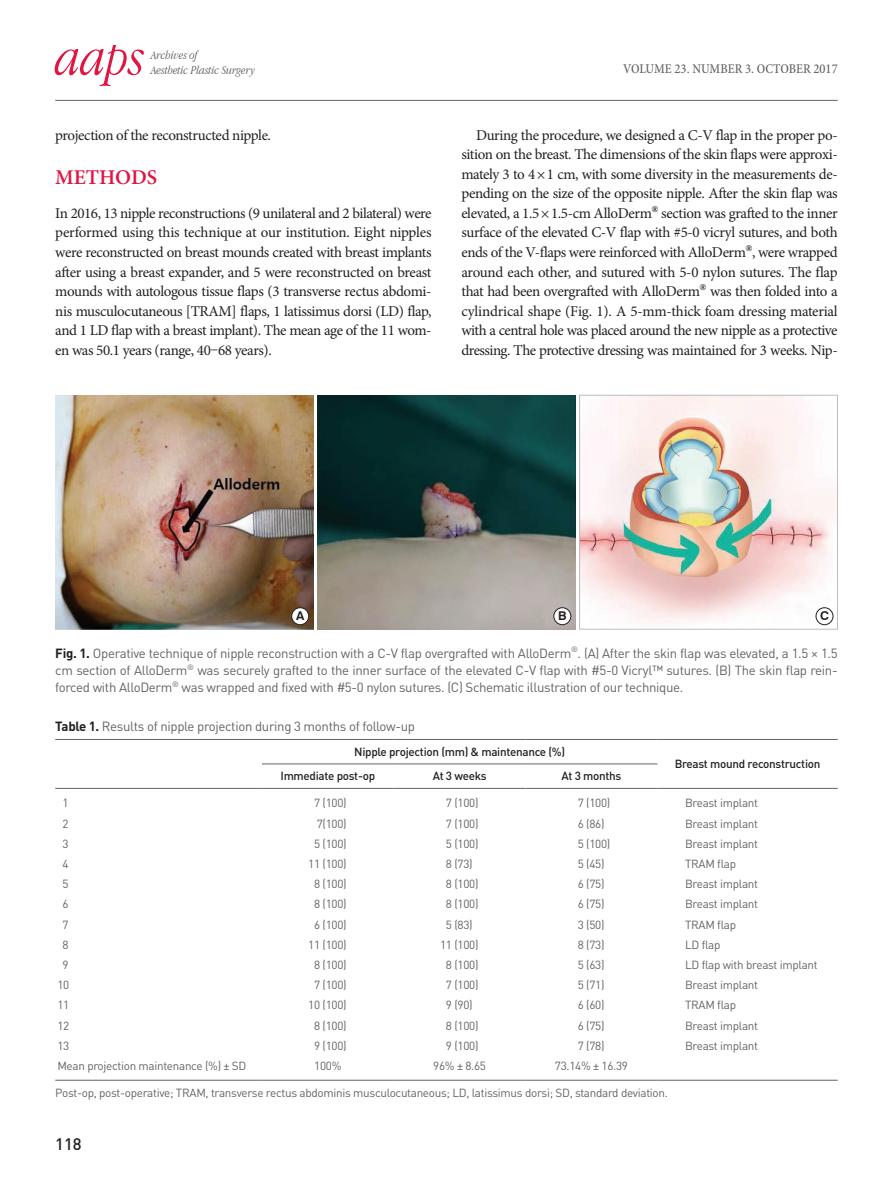
<style>
.page{position:relative;width:893px;height:1191px;background:#fff}
.page>*{position:absolute;margin:0;border:0;box-sizing:border-box;transform-origin:0 0}
.t1{font:italic 300 54px "Apple Garamond";color:#e21542}
.본문대제목{font:600 21px "Minion Pro";letter-spacing:-.005em;color:#e21542}
.t2{font:500 16.5px "DIN Pro";color:#231f20}
.본문{font:15px/19.5px "Minion Pro";letter-spacing:-.03em;color:#231f20;text-align:justify}
.t3{font:500 condensed 13.5px "Minion Pro";color:#636366}
.표제목그림설명{font:13.2px/17.1px "DIN Pro";letter-spacing:-.025em;color:#636366;text-align:justify}
.t4{font:italic 300 12.45px "Apple Garamond";color:#57585a}
.t5{font:700 12.15px "Swiss 721 BT";color:#231f20}
.표본문{font:11.7px "DIN Pro";letter-spacing:-.025em;color:#636366}
.표머리글{font:500 11.7px "DIN Pro";letter-spacing:-.025em;color:#231f20}
.s1{font-weight:700;color:#231f20}
</style>
<div class="page">
<hr style="left:55px;top:100px;width:783px;height:1px;background:#636366">
<hr style="left:55px;top:739px;width:207px;height:1px;background:#636366">
<hr style="left:262px;top:739px;width:132px;height:1px;background:#636366">
<hr style="left:394px;top:739px;width:132px;height:1px;background:#636366">
<hr style="left:526px;top:739px;width:131px;height:1px;background:#636366">
<hr style="left:657px;top:739px;width:181px;height:1px;background:#636366">
<hr style="left:262px;top:763px;width:132px;height:1px;background:#636366">
<hr style="left:394px;top:763px;width:132px;height:1px;background:#636366">
<hr style="left:526px;top:763px;width:131px;height:1px;background:#636366">
<hr style="left:55px;top:788px;width:207px;height:1px;background:#636366">
<hr style="left:262px;top:788px;width:132px;height:1px;background:#636366">
<hr style="left:394px;top:788px;width:132px;height:1px;background:#636366">
<hr style="left:526px;top:788px;width:131px;height:1px;background:#636366">
<hr style="left:657px;top:788px;width:181px;height:1px;background:#636366">
<hr style="left:55px;top:1079px;width:207px;height:1px;background:#636366">
<hr style="left:262px;top:1079px;width:132px;height:1px;background:#636366">
<hr style="left:394px;top:1079px;width:132px;height:1px;background:#636366">
<hr style="left:526px;top:1079px;width:131px;height:1px;background:#636366">
<hr style="left:657px;top:1079px;width:181px;height:1px;background:#636366">
<img style="left:55px;top:395px;width:258px;height:234px">
<img style="left:317px;top:395px;width:258px;height:234px">
<img style="left:581px;top:397px;width:255px;height:229px">
<div style="left:579px;top:395px;width:259px;height:234px;border:1px solid #bcbdc0"></div>
<div style="left:292px;top:607px;width:17px;height:18px;background:#fff;border-radius:50%"></div>
<div style="left:291px;top:607px;width:18px;height:18px;border:1px solid #231f20;border-radius:50%"></div>
<div style="left:554px;top:607px;width:17px;height:18px;background:#fff;border-radius:50%"></div>
<div style="left:554px;top:607px;width:17px;height:18px;border:1px solid #231f20;border-radius:50%"></div>
<div style="left:816px;top:607px;width:17px;height:18px;background:#fff;border-radius:50%"></div>
<div style="left:816px;top:607px;width:17px;height:18px;border:1px solid #231f20;border-radius:50%"></div>
<p class="t1" style="left:55px;top:25px;width:91px">aaps</p>
<p class="t4" style="left:151px;top:48px;width:48px">Archives of</p>
<p class="t4" style="left:151px;top:63px;width:106px">Aesthetic Plastic Surgery</p>
<p class="t3" style="left:623px;top:60px;width:216px">VOLUME 23. NUMBER 3. OCTOBER 2017</p>
<p class="본문" style="left:55px;top:125px;width:217px">projection of the reconstructed nipple.</p>
<p class="본문대제목" style="left:55px;top:163px;width:103px">METHODS</p>
<p class="본문" style="left:55px;top:203px;width:378px">In 2016, 13 nipple reconstructions (9 unilateral and 2 bilateral) were performed using this technique at our institution. Eight nipples were reconstructed on breast mounds created with breast implants after using a breast expander, and 5 were reconstructed on breast mounds with autologous tissue flaps (3 transverse rectus abdomi&shy;nis musculocutaneous [TRAM] flaps, 1 latissimus dorsi (LD) flap, and 1 LD flap with a breast implant). The mean age of the 11 wom&shy;en was 50.1 years (range, 40–68 years).</p>
<p class="본문" style="left:461px;top:125px;width:378px;text-indent:15px">During the procedure, we designed a C-V flap in the proper po&shy;sition on the breast. The dimensions of the skin flaps were approxi&shy;mately 3 to 4×1 cm, with some diversity in the measurements de&shy;pending on the size of the opposite nipple. After the skin flap was elevated, a 1.5×1.5-cm AlloDerm<sup>®</sup> section was grafted to the inner surface of the elevated C-V flap with #5-0 vicryl sutures, and both ends of the V-flaps were reinforced with AlloDerm<sup>®</sup>, were wrapped around each other, and sutured with 5-0 nylon sutures. The flap that had been overgrafted with AlloDerm<sup>®</sup> was then folded into a cylindrical shape (Fig. 1). A 5-mm-thick foam dressing material with a central hole was placed around the new nipple as a protective dressing. The protective dressing was maintained for 3 weeks. Nip-</p>
<p class="t5" style="left:296px;top:609px;width:10px">A</p>
<p class="t5" style="left:558px;top:609px;width:10px">B</p>
<p class="t5" style="left:820px;top:609px;width:10px">C</p>
<p class="표제목그림설명" style="left:55px;top:644px;width:784px"><span class="s1">Fig. 1.</span> Operative technique of nipple reconstruction with a C-V flap overgrafted with AlloDerm<sup>®</sup>. (A) After the skin flap was elevated, a 1.5 × 1.5 cm section of AlloDerm<sup>®</sup> was securely grafted to the inner surface of the elevated C-V flap with #5-0 Vicryl™ sutures. (B) The skin flap rein&shy;forced with AlloDerm<sup>®</sup> was wrapped and fixed with #5-0 nylon sutures. (C) Schematic illustration of our technique.</p>
<p class="표제목그림설명" style="left:55px;top:717px;width:361px"><span class="s1">Table 1.</span> Results of nipple projection during 3 months of follow-up</p>
<p class="표머리글" style="left:354px;top:743px;width:212px">Nipple projection (mm) &amp; maintenance (%)</p>
<p class="표머리글" style="left:281px;top:768px;width:96px">Immediate post-op</p>
<p class="표머리글" style="left:433px;top:768px;width:55px">At 3 weeks</p>
<p class="표머리글" style="left:562px;top:768px;width:61px">At 3 months</p>
<p class="표머리글" style="left:675px;top:756px;width:147px">Breast mound reconstruction</p>
<p class="표본문" style="left:63px;top:795px;width:8px">1</p>
<p class="표본문" style="left:314px;top:795px;width:34px">7 (100)</p>
<p class="표본문" style="left:446px;top:795px;width:34px">7 (100)</p>
<p class="표본문" style="left:578px;top:795px;width:34px">7 (100)</p>
<p class="표본문" style="left:685px;top:795px;width:75px">Breast implant</p>
<p class="표본문" style="left:63px;top:815px;width:8px">2</p>
<p class="표본문" style="left:317px;top:815px;width:31px">7(100)</p>
<p class="표본문" style="left:446px;top:815px;width:34px">7 (100)</p>
<p class="표본문" style="left:578px;top:815px;width:28px">6 (86)</p>
<p class="표본문" style="left:685px;top:815px;width:75px">Breast implant</p>
<p class="표본문" style="left:63px;top:835px;width:8px">3</p>
<p class="표본문" style="left:314px;top:835px;width:34px">5 (100)</p>
<p class="표본문" style="left:446px;top:835px;width:34px">5 (100)</p>
<p class="표본문" style="left:578px;top:835px;width:34px">5 (100)</p>
<p class="표본문" style="left:685px;top:835px;width:75px">Breast implant</p>
<p class="표본문" style="left:63px;top:855px;width:8px">4</p>
<p class="표본문" style="left:308px;top:855px;width:40px">11 (100)</p>
<p class="표본문" style="left:446px;top:855px;width:28px">8 (73)</p>
<p class="표본문" style="left:578px;top:855px;width:28px">5 (45)</p>
<p class="표본문" style="left:685px;top:855px;width:53px">TRAM flap</p>
<p class="표본문" style="left:63px;top:876px;width:8px">5</p>
<p class="표본문" style="left:314px;top:876px;width:34px">8 (100)</p>
<p class="표본문" style="left:446px;top:876px;width:34px">8 (100)</p>
<p class="표본문" style="left:578px;top:876px;width:28px">6 (75)</p>
<p class="표본문" style="left:685px;top:876px;width:75px">Breast implant</p>
<p class="표본문" style="left:63px;top:896px;width:8px">6</p>
<p class="표본문" style="left:314px;top:896px;width:34px">8 (100)</p>
<p class="표본문" style="left:446px;top:896px;width:34px">8 (100)</p>
<p class="표본문" style="left:578px;top:896px;width:28px">6 (75)</p>
<p class="표본문" style="left:685px;top:896px;width:75px">Breast implant</p>
<p class="표본문" style="left:63px;top:916px;width:8px">7</p>
<p class="표본문" style="left:314px;top:916px;width:34px">6 (100)</p>
<p class="표본문" style="left:446px;top:916px;width:28px">5 (83)</p>
<p class="표본문" style="left:578px;top:916px;width:28px">3 (50)</p>
<p class="표본문" style="left:685px;top:916px;width:53px">TRAM flap</p>
<p class="표본문" style="left:63px;top:936px;width:8px">8</p>
<p class="표본문" style="left:308px;top:936px;width:40px">11 (100)</p>
<p class="표본문" style="left:440px;top:936px;width:40px">11 (100)</p>
<p class="표본문" style="left:578px;top:936px;width:28px">8 (73)</p>
<p class="표본문" style="left:685px;top:936px;width:37px">LD flap</p>
<p class="표본문" style="left:63px;top:956px;width:8px">9</p>
<p class="표본문" style="left:314px;top:956px;width:34px">8 (100)</p>
<p class="표본문" style="left:446px;top:956px;width:34px">8 (100)</p>
<p class="표본문" style="left:578px;top:956px;width:28px">5 (63)</p>
<p class="표본문" style="left:685px;top:956px;width:134px">LD flap with breast implant</p>
<p class="표본문" style="left:57px;top:977px;width:13px">10</p>
<p class="표본문" style="left:314px;top:977px;width:34px">7 (100)</p>
<p class="표본문" style="left:446px;top:977px;width:34px">7 (100)</p>
<p class="표본문" style="left:578px;top:977px;width:28px">5 (71)</p>
<p class="표본문" style="left:685px;top:977px;width:75px">Breast implant</p>
<p class="표본문" style="left:57px;top:997px;width:13px">11</p>
<p class="표본문" style="left:308px;top:997px;width:40px">10 (100)</p>
<p class="표본문" style="left:446px;top:997px;width:28px">9 (90)</p>
<p class="표본문" style="left:578px;top:997px;width:28px">6 (60)</p>
<p class="표본문" style="left:685px;top:997px;width:53px">TRAM flap</p>
<p class="표본문" style="left:57px;top:1017px;width:13px">12</p>
<p class="표본문" style="left:314px;top:1017px;width:34px">8 (100)</p>
<p class="표본문" style="left:446px;top:1017px;width:34px">8 (100)</p>
<p class="표본문" style="left:578px;top:1017px;width:28px">6 (75)</p>
<p class="표본문" style="left:685px;top:1017px;width:75px">Breast implant</p>
<p class="표본문" style="left:57px;top:1037px;width:13px">13</p>
<p class="표본문" style="left:314px;top:1037px;width:34px">9 (100)</p>
<p class="표본문" style="left:446px;top:1037px;width:34px">9 (100)</p>
<p class="표본문" style="left:578px;top:1037px;width:28px">7 (78)</p>
<p class="표본문" style="left:685px;top:1037px;width:75px">Breast implant</p>
<p class="표본문" style="left:57px;top:1057px;width:191px">Mean projection maintenance (%) ± SD</p>
<p class="표본문" style="left:314px;top:1057px;width:29px">100%</p>
<p class="표본문" style="left:433px;top:1057px;width:54px">96% ± 8.65</p>
<p class="표본문" style="left:555px;top:1057px;width:75px">73.14% ± 16.39</p>
<p class="표본문" style="left:55px;top:1084px;width:614px">Post-op, post-operative; TRAM, transverse rectus abdominis musculocutaneous; LD, latissimus dorsi; SD, standard deviation.</p>
<p class="t2" style="left:55px;top:1132px;width:28px">118</p>
</div>
